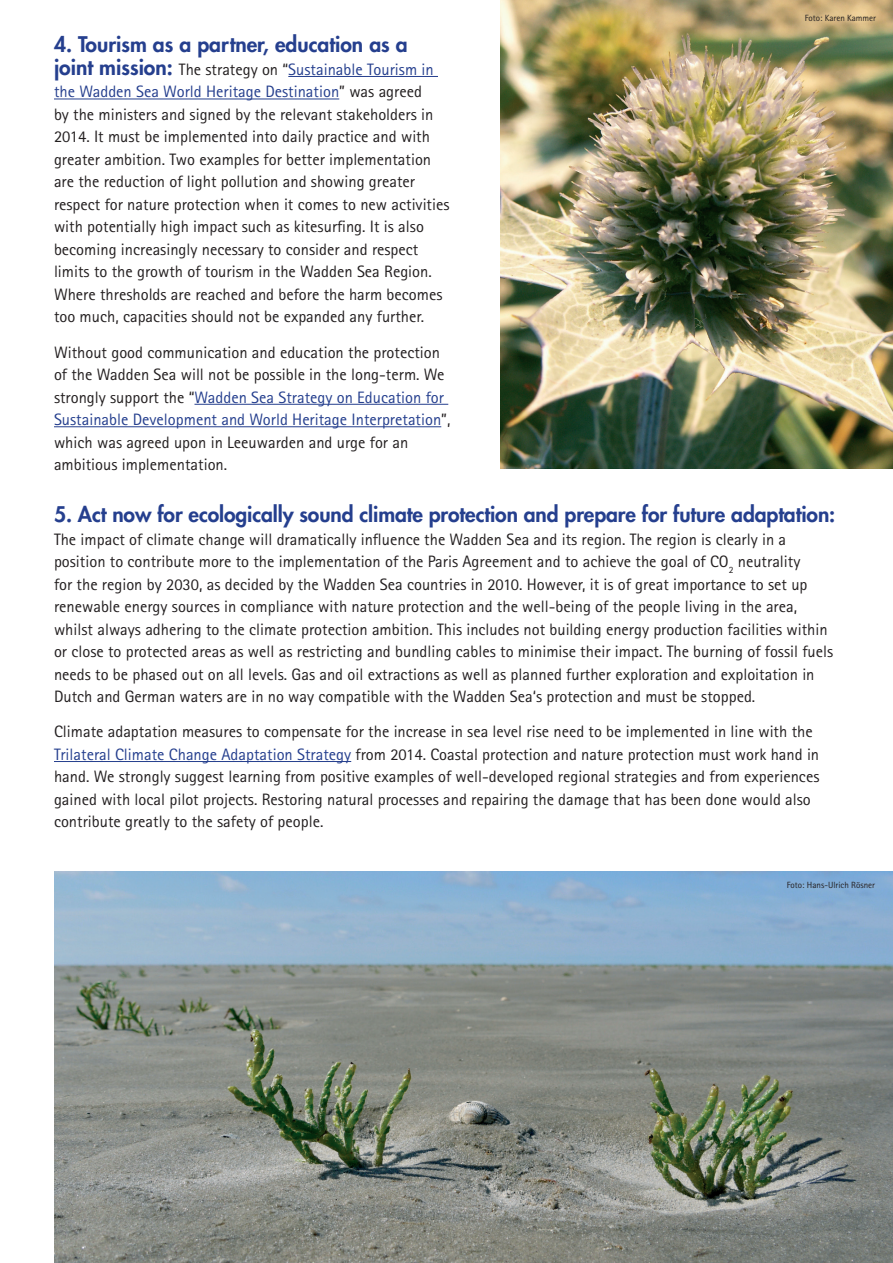
<style>
.page{position:relative;width:893px;height:1263px;background:#fff}
.page>*{position:absolute;margin:0;border:0;box-sizing:border-box;transform-origin:0 0}
.t1{font:800 21px "Futura";letter-spacing:-.005em;color:#253f8e}
.t2{font:16.5px/22.5px "Rotis Sans Serif";color:#231f20}
.t3{font:9px "Rotis Sans Serif";color:#231f20}
.s1{font-family:"Futura";font-weight:800;font-size:21px;color:#253f8e}
.s2{color:#253f8e}
</style>
<div class="page">
<hr style="left:288px;top:76px;width:150px;height:1px;background:#253f8e">
<hr style="left:54px;top:99px;width:285px;height:1px;background:#253f8e">
<hr style="left:194px;top:404px;width:254px;height:1px;background:#253f8e">
<hr style="left:54px;top:426px;width:387px;height:1px;background:#253f8e">
<hr style="left:54px;top:761px;width:297px;height:1px;background:#253f8e">
<img style="left:500px;top:0;width:393px;height:469px">
<img style="left:54px;top:871px;width:839px;height:392px">
<p class="t3" style="left:805px;top:13px;width:73px">Foto: Karen Kammer</p>
<p class="t1" style="left:54px;top:31px;width:355px">4. Tourism as a partner, education as a</p>
<p class="t2" style="left:54px;top:58px;width:397px"><span class="s1">joint mission:</span> The strategy on “<span class="s2">Sustainable Tourism in the Wadden Sea World Heritage Destination</span>” was agreed<br>by the ministers and signed by the relevant stakeholders in 2014. It must be implemented into daily practice and with greater ambition. Two examples for better implementation are the reduction of light pollution and showing greater respect for nature protection when it comes to new activities with potentially high impact such as kitesurfing. It is also becoming increasingly necessary to consider and respect limits to the growth of tourism in the Wadden Sea Region.<br>Where thresholds are reached and before the harm becomes too much, capacities should not be expanded any further.</p>
<p class="t2" style="left:54px;top:341px;width:398px">Without good communication and education the protection of the Wadden Sea will not be possible in the long-term. We strongly support the “<span class="s2">Wadden Sea Strategy on Education for Sustainable Development and World Heritage Interpretation</span>”, which was agreed upon in Leeuwarden and urge for an ambitious implementation.</p>
<p class="t1" style="left:54px;top:500px;width:783px">5. Act now for ecologically sound climate protection and prepare for future adaptation:</p>
<p class="t2" style="left:54px;top:528px;width:781px">The impact of climate change will dramatically influence the Wadden Sea and its region. The region is clearly in a position to contribute more to the implementation of the Paris Agreement and to achieve the goal of CO<sub>2</sub> neutrality<br>for the region by 2030, as decided by the Wadden Sea countries in 2010. However, it is of great importance to set up renewable energy sources in compliance with nature protection and the well-being of the people living in the area, whilst always adhering to the climate protection ambition. This includes not building energy production facilities within or close to protected areas as well as restricting and bundling cables to minimise their impact. The burning of fossil fuels needs to be phased out on all levels. Gas and oil extractions as well as planned further exploration and exploitation in Dutch and German waters are in no way compatible with the Wadden Sea‘s protection and must be stopped.</p>
<p class="t2" style="left:54px;top:720px;width:767px">Climate adaptation measures to compensate for the increase in sea level rise need to be implemented in line with the <span class="s2">Trilateral Climate Change Adaptation Strategy</span> from 2014. Coastal protection and nature protection must work hand in hand. We strongly suggest learning from positive examples of well-developed regional strategies and from experiences gained with local pilot projects. Restoring natural processes and repairing the damage that has been done would also contribute greatly to the safety of people.</p>
<p class="t3" style="left:787px;top:880px;width:90px">Foto: Hans-Ulrich Rösner</p>
</div>
